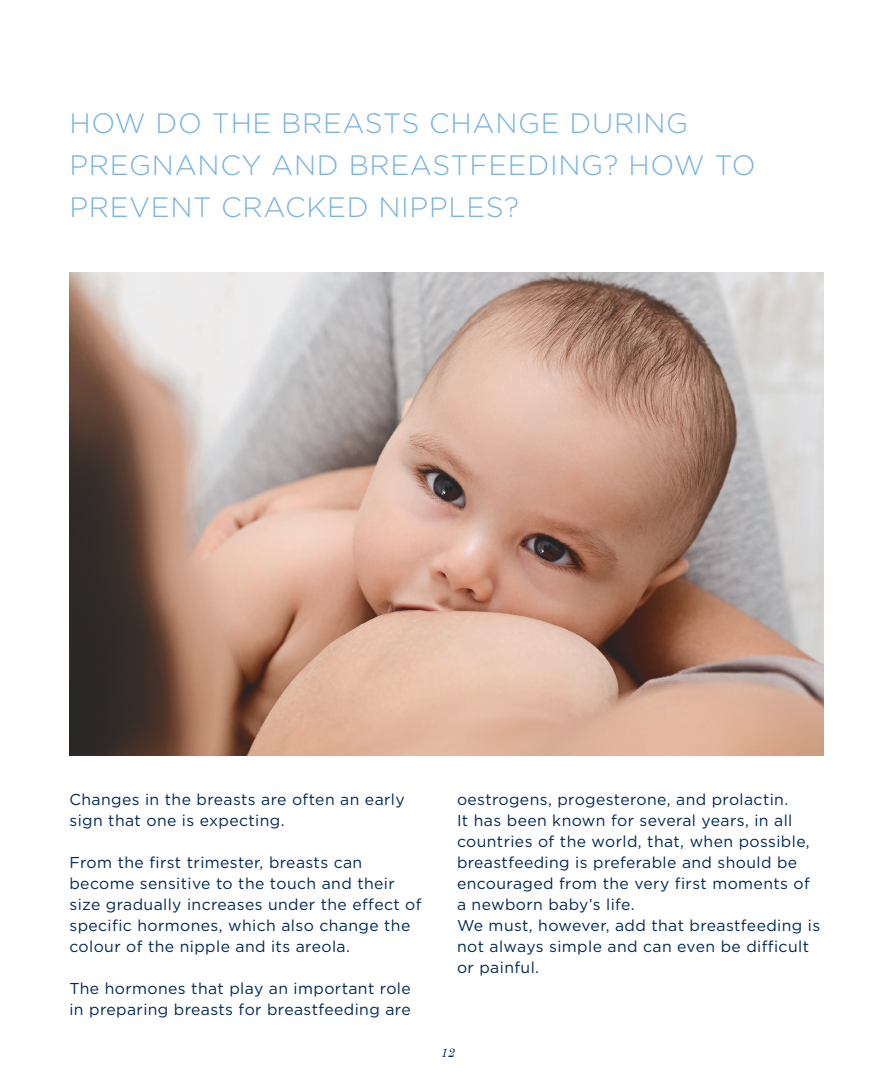
<style>
.page{position:relative;width:893px;height:1092px;background:#fff}
.page>*{position:absolute;margin:0;border:0;box-sizing:border-box;transform-origin:0 0}
.t1{font:300 28px/42px "Gotham";letter-spacing:.025em;color:#78b3e1}
.t2{font:15.75px/21px "Gotham";letter-spacing:.025em;color:#002855}
.t3{font:italic 12.25px "Century Schoolbook";color:#002855}
</style>
<div class="page">
<img style="left:69px;top:272px;width:754px;height:484px">
<p class="t1" style="left:69px;top:101px;width:688px">HOW DO THE BREASTS CHANGE DURING<br>PREGNANCY AND BREASTFEEDING? HOW TO<br>PREVENT CRACKED NIPPLES?</p>
<p class="t2" style="left:69px;top:788px;width:337px">Changes in the breasts are often an early sign that one is expecting.</p>
<p class="t2" style="left:69px;top:851px;width:354px">From the first trimester, breasts can become sensitive to the touch and their size gradually increases under the effect of specific hormones, which also change the colour of the nipple and its areola.</p>
<p class="t2" style="left:69px;top:977px;width:343px">The hormones that play an important role in preparing breasts for breastfeeding are</p>
<p class="t2" style="left:457px;top:788px;width:354px">oestrogens, progesterone, and prolactin.<br>It has been known for several years, in all countries of the world, that, when possible, breastfeeding is preferable and should be encouraged from the very first moments of a newborn baby’s life.</p>
<p class="t2" style="left:457px;top:914px;width:365px">We must, however, add that breastfeeding is not always simple and can even be difficult or painful.</p>
<p class="t3" style="left:441px;top:1045px;width:15px">12</p>
</div>
